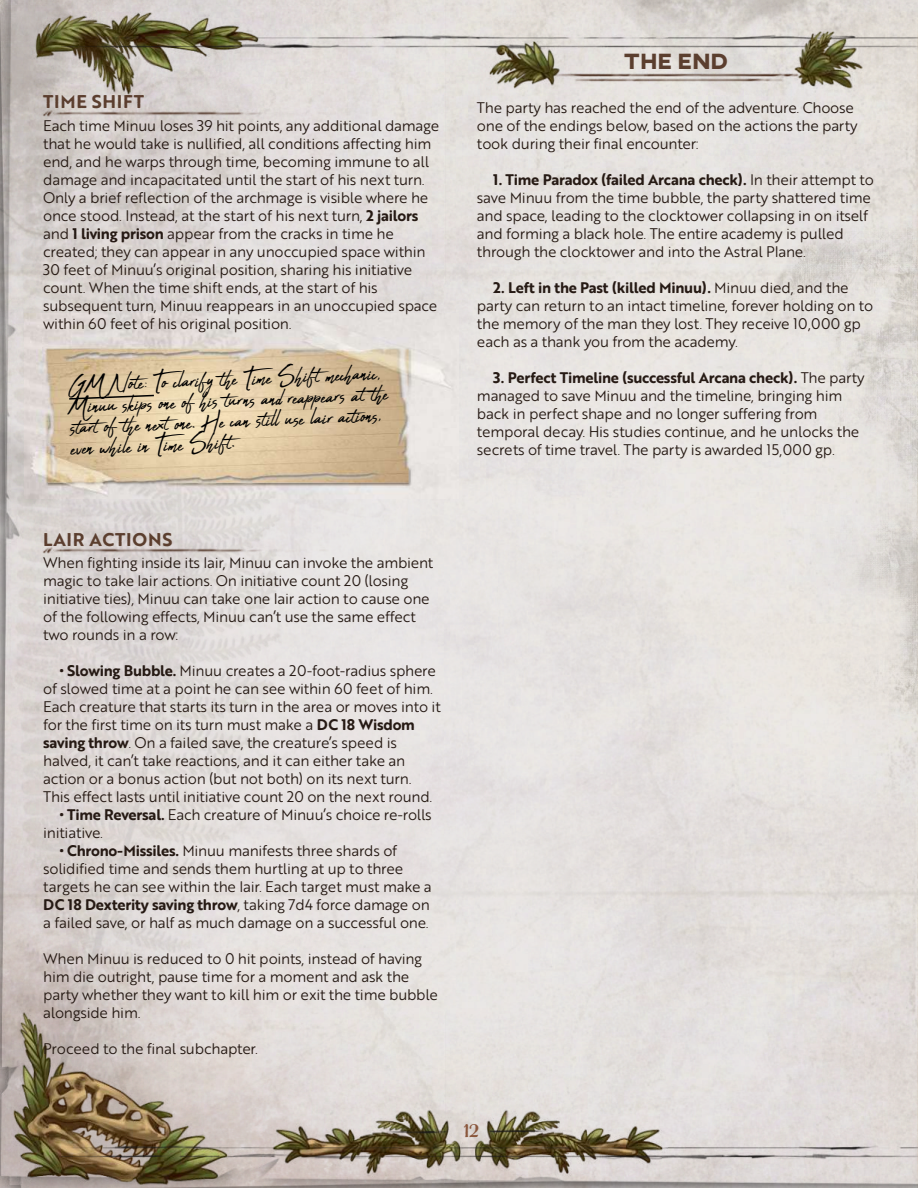
<style>
.page{position:relative;width:918px;height:1188px;background:#fff}
.page>*{position:absolute;margin:0;border:0;box-sizing:border-box;transform-origin:0 0}
.t1{font:30px/21.5px "Abuget";color:#000}
.t2{font:800 22.5px "AXIS";color:#5b3e2e}
.t3{font:19.5px "Charcuterie Contrast";color:#8a573c}
.t4{font:700 18px "Brother 1816 Printed";letter-spacing:.04em;color:#5b3e2e}
.t5{font:15px/18px "Brother 1816 Printed";letter-spacing:-.02em;color:#261a14}
.s1{font-weight:700}
</style>
<div class="page">
<img style="left:0;top:0;width:918px;height:1188px">
<img style="left:14px;top:12px;width:904px;height:1173px">
<img style="left:56px;top:1128px;width:862px;height:32px">
<img style="left:56px;top:34px;width:862px;height:16px">
<img style="left:24px;top:314px;width:435px;height:184px">
<img style="left:43px;top:109px;width:285px;height:7px">
<svg style="left:69px;top:395px;width:85px;height:5px"></svg>
<img style="left:43px;top:547px;width:285px;height:7px">
<img style="left:559px;top:74px;width:236px;height:8px">
<img style="left:795px;top:31px;width:68px;height:57px">
<img style="left:489px;top:42px;width:70px;height:46px">
<p class="t4" style="left:43px;top:95px;width:102px">TIME SHIFT</p>
<p class="t5" style="left:43px;top:118px;width:398px">Each time Minuu loses 39 hit points, any additional damage that he would take is nullified, all conditions affecting him end, and he warps through time, becoming immune to all damage and incapacitated until the start of his next turn.<br>Only a brief reflection of the archmage is visible where he once stood. Instead, at the start of his next turn, <span class="s1">2 jailors </span>and <span class="s1">1 living prison</span> appear from the cracks in time he created; they can appear in any unoccupied space within 30 feet of Minuu’s original position, sharing his initiative count. When the time shift ends, at the start of his subsequent turn, Minuu reappears in an unoccupied space within 60 feet of his original position.</p>
<h1 class="t1" style="left:68px;top:377px;width:313px;rotate:-2deg">GM Note: To clarify the Time Shift mechanic,</h1>
<h1 class="t1" style="left:69px;top:398px;width:321px;rotate:-2deg">Minuu skips one of his turns and reappears at the</h1>
<h1 class="t1" style="left:70px;top:419px;width:313px;rotate:-2deg">start of the next one. He can still use lair actions, even while in Time Shift.</h1>
<h2 class="t2" style="left:624px;top:51px;width:106px">The End</h2>
<p class="t5" style="left:477px;top:100px;width:382px">The party has reached the end of the adventure. Choose one of the endings below, based on the actions the party took during their final encounter:</p>
<p class="t5" style="left:477px;top:172px;width:399px;text-indent:16px"><span class="s1">1. Time Paradox (failed Arcana check).</span> In their attempt to save Minuu from the time bubble, the party shattered time and space, leading to the clocktower collapsing in on itself and forming a black hole. The entire academy is pulled through the clocktower and into the Astral Plane.</p>
<p class="t5" style="left:477px;top:280px;width:398px;text-indent:16px"><span class="s1">2. Left in the Past (killed Minuu).</span> Minuu died, and the party can return to an intact timeline, forever holding on to the memory of the man they lost. They receive 10,000 gp each as a thank you from the academy.</p>
<p class="t5" style="left:477px;top:370px;width:389px;text-indent:16px"><span class="s1">3. Perfect Timeline (successful Arcana check).</span> The party managed to save Minuu and the timeline, bringing him back in perfect shape and no longer suffering from temporal decay. His studies continue, and he unlocks the secrets of time travel. The party is awarded 15,000 gp.</p>
<p class="t4" style="left:43px;top:532px;width:131px">LAIR ACTIONS</p>
<p class="t5" style="left:43px;top:555px;width:392px">When fighting inside its lair, Minuu can invoke the ambient magic to take lair actions. On initiative count 20 (losing initiative ties), Minuu can take one lair action to cause one of the following effects, Minuu can’t use the same effect two rounds in a row:</p>
<p class="t5" style="left:43px;top:663px;width:399px;text-indent:16px"><span class="s1">• Slowing Bubble.</span> Minuu creates a 20-foot-radius sphere of slowed time at a point he can see within 60 feet of him.<br>Each creature that starts its turn in the area or moves into it for the first time on its turn must make a <span class="s1">DC 18 Wisdom saving throw</span>. On a failed save, the creature’s speed is halved, it can’t take reactions, and it can either take an action or a bonus action (but not both) on its next turn.<br>This effect lasts until initiative count 20 on the next round.</p>
<p class="t5" style="left:43px;top:807px;width:390px;text-indent:16px"><span class="s1">• Time Reversal.</span> Each creature of Minuu’s choice re-rolls initiative.</p>
<p class="t5" style="left:43px;top:843px;width:390px;text-indent:16px"><span class="s1">• Chrono-Missiles.</span> Minuu manifests three shards of solidified time and sends them hurtling at up to three targets he can see within the lair. Each target must make a <span class="s1">DC 18 Dexterity saving throw</span>, taking 7d4 force damage on a failed save, or half as much damage on a successful one.</p>
<p class="t5" style="left:43px;top:951px;width:396px">When Minuu is reduced to 0 hit points, instead of having him die outright, pause time for a moment and ask the party whether they want to kill him or exit the time bubble alongside him.</p>
<p class="t5" style="left:43px;top:1041px;width:216px">Proceed to the final subchapter.</p>
<h3 class="t3" style="left:464px;top:1123px;width:17px">12</h3>
</div>
